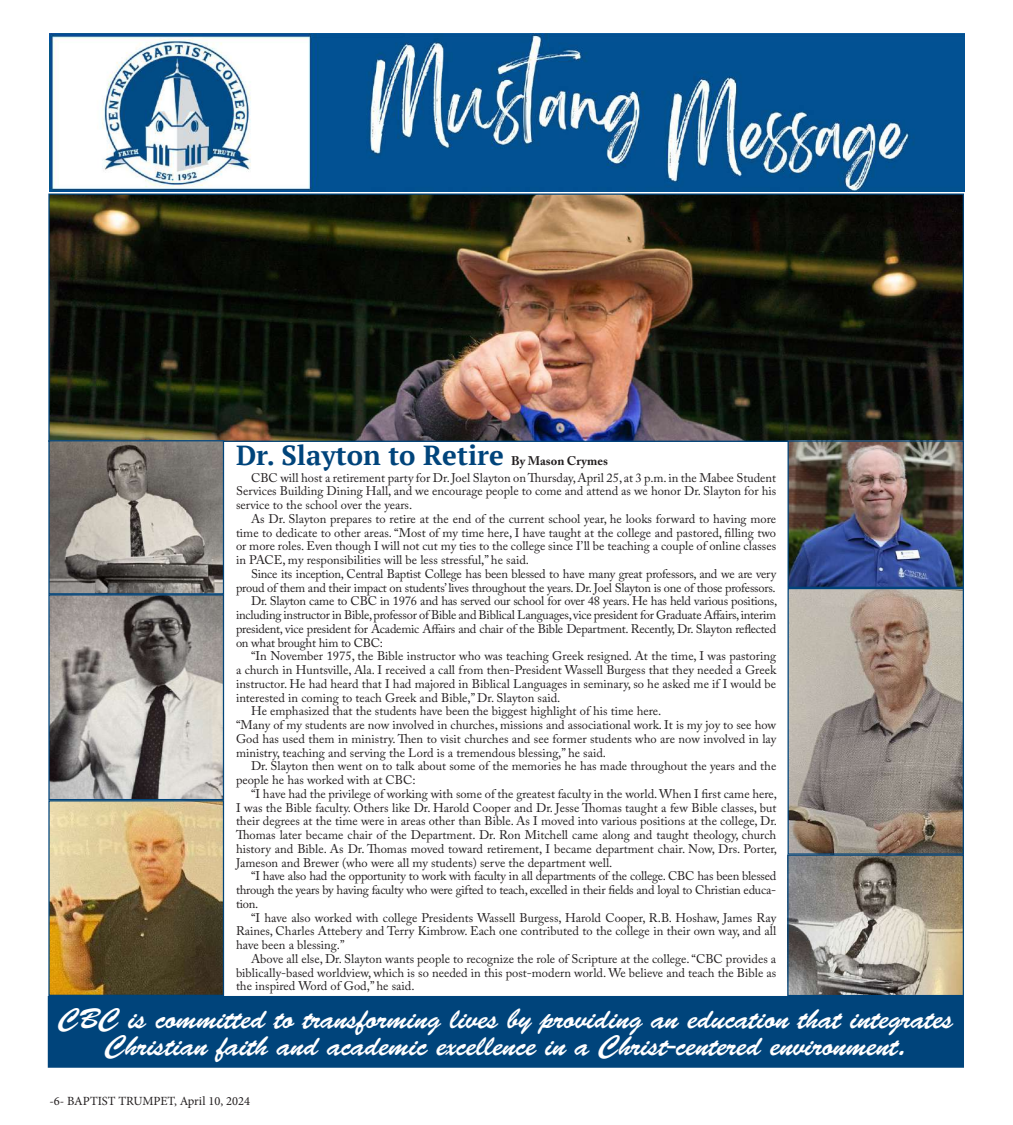
<style>
.page{position:relative;width:1013px;height:1125px;background:#fff}
.page>*{position:absolute;margin:0;border:0;box-sizing:border-box;transform-origin:0 0}
.t1{font:28.75px/27.5px "Brush Script Std";letter-spacing:-.01em;color:#fff;text-align:center}
.t2{font:700 27.5px "PT Serif";color:#00447b}
.t3{font:12.5px/13.8px "Adobe Caslon Pro";color:#231f20;text-align:justify}
.t4{font:12.5px "Adobe Caslon Pro";letter-spacing:-.02em;color:#231f20}
.t5{font:12.5px "Minion Pro";color:#231f20}
.s1{font-family:"Adobe Caslon Pro";font-size:12.5px;color:#231f20}
</style>
<div class="page">
<img style="left:50px;top:196px;width:912px;height:244px">
<img style="left:789px;top:590px;width:173px;height:404px">
<div style="left:787px;top:854px;width:177px;height:142px;border:1px solid #00447b"></div>
<div style="left:787px;top:588px;width:177px;height:267px;border:1px solid #00447b"></div>
<img style="left:50px;top:442px;width:172px;height:552px">
<div style="left:48px;top:800px;width:176px;height:196px;border:1px solid #00447b"></div>
<div style="left:48px;top:594px;width:176px;height:206px;border:1px solid #00447b"></div>
<div style="left:48px;top:440px;width:176px;height:154px;border:1px solid #00447b"></div>
<img style="left:789px;top:442px;width:173px;height:144px">
<div style="left:787px;top:440px;width:177px;height:148px;border:1px solid #00447b"></div>
<img style="left:49px;top:33px;width:915px;height:159px">
<div style="left:48px;top:997px;width:915px;height:70px;background:#00447b"></div>
<div style="left:48px;top:996px;width:916px;height:72px;border:1px solid #00447b"></div>
<h2 class="t2" style="left:236px;top:437px;width:373px">Dr. Slayton to Retire <span class="s1">By Mason Crymes</span></h2>
<p class="t3" style="left:236px;top:470px;width:541px;text-indent:15px">CBC will host a retirement party for Dr. Joel Slayton on Thursday, April 25, at 3 p.m. in the Mabee Student Services Building Dining Hall, and we encourage people to come and attend as we honor Dr. Slayton for his service to the school over the years.</p>
<p class="t3" style="left:236px;top:512px;width:542px;text-indent:15px">As Dr. Slayton prepares to retire at the end of the current school year, he looks forward to having more time to dedicate to other areas. “Most of my time here, I have taught at the college and pastored, filling two or more roles. Even though I will not cut my ties to the college since I’ll be teaching a couple of online classes in PACE, my responsibilities will be less stressful,” he said.</p>
<p class="t4" style="left:251px;top:566px;width:526px">Since its inception, Central Baptist College has been blessed to have many great professors, and we are very</p>
<p class="t4" style="left:236px;top:580px;width:541px">proud of them and their impact on students’ lives throughout the years. Dr. Joel Slayton is one of those professors.</p>
<p class="t4" style="left:251px;top:594px;width:527px">Dr. Slayton came to CBC in 1976 and has served our school for over 48 years. He has held various positions,</p>
<p class="t4" style="left:236px;top:607px;width:542px">including instructor in Bible, professor of Bible and Biblical Languages, vice president for Graduate Affairs, interim</p>
<p class="t4" style="left:236px;top:621px;width:541px">president, vice president for Academic Affairs and chair of the Bible Department. Recently, Dr. Slayton reflected</p>
<p class="t4" style="left:236px;top:635px;width:149px">on what brought him to CBC:</p>
<p class="t3" style="left:251px;top:649px;width:527px">“In November 1975, the Bible instructor who was teaching Greek resigned. At the time, I was pastoring</p>
<p class="t3" style="left:236px;top:663px;width:541px">a church in Huntsville, Ala. I received a call from then-President Wassell Burgess that they needed a Greek</p>
<p class="t3" style="left:236px;top:677px;width:541px">instructor. He had heard that I had majored in Biblical Languages in seminary, so he asked me if I would be</p>
<p class="t3" style="left:236px;top:690px;width:326px">interested in coming to teach Greek and Bible,” Dr. Slayton said.</p>
<p class="t3" style="left:251px;top:704px;width:412px">He emphasized that the students have been the biggest highlight of his time here.</p>
<p class="t3" style="left:236px;top:718px;width:541px">“Many of my students are now involved in churches, missions and associational work. It is my joy to see how</p>
<p class="t3" style="left:236px;top:732px;width:542px">God has used them in ministry. Then to visit churches and see former students who are now involved in lay</p>
<p class="t3" style="left:236px;top:745px;width:371px">ministry, teaching and serving the Lord is a tremendous blessing,” he said.</p>
<p class="t3" style="left:251px;top:759px;width:527px">Dr. Slayton then went on to talk about some of the memories he has made throughout the years and the</p>
<p class="t3" style="left:236px;top:773px;width:181px">people he has worked with at CBC:</p>
<p class="t3" style="left:251px;top:787px;width:527px">“I have had the privilege of working with some of the greatest faculty in the world. When I first came here,</p>
<p class="t3" style="left:236px;top:800px;width:542px">I was the Bible faculty. Others like Dr. Harold Cooper and Dr. Jesse Thomas taught a few Bible classes, but</p>
<p class="t3" style="left:236px;top:814px;width:542px">their degrees at the time were in areas other than Bible. As I moved into various positions at the college, Dr.</p>
<p class="t3" style="left:236px;top:828px;width:542px">Thomas later became chair of the Department. Dr. Ron Mitchell came along and taught theology, church</p>
<p class="t3" style="left:236px;top:842px;width:542px">history and Bible. As Dr. Thomas moved toward retirement, I became department chair. Now, Drs. Porter,</p>
<p class="t3" style="left:236px;top:855px;width:378px">Jameson and Brewer (who were all my students) serve the department well.</p>
<p class="t4" style="left:251px;top:869px;width:527px">“I have also had the opportunity to work with faculty in all departments of the college. CBC has been blessed</p>
<p class="t4" style="left:236px;top:882px;width:542px">through the years by having faculty who were gifted to teach, excelled in their fields and loyal to Christian educa-</p>
<p class="t3" style="left:236px;top:897px;width:24px">tion.</p>
<p class="t3" style="left:251px;top:910px;width:526px">“I have also worked with college Presidents Wassell Burgess, Harold Cooper, R.B. Hoshaw, James Ray</p>
<p class="t3" style="left:236px;top:924px;width:542px">Raines, Charles Attebery and Terry Kimbrow. Each one contributed to the college in their own way, and all</p>
<p class="t3" style="left:236px;top:938px;width:110px">have been a blessing.”</p>
<p class="t3" style="left:251px;top:952px;width:527px">Above all else, Dr. Slayton wants people to recognize the role of Scripture at the college. “CBC provides a</p>
<p class="t3" style="left:236px;top:965px;width:542px">biblically-based worldview, which is so needed in this post-modern world. We believe and teach the Bible as</p>
<p class="t3" style="left:236px;top:979px;width:180px">the inspired Word of God,” he said.</p>
<h1 class="t1" style="left:58px;top:1006px;width:896px">CBC is committed to transforming lives by providing an education that integrates<br>Christian faith and academic excellence in a Christ-centered environment.</h1>
<p class="t5" style="left:49px;top:1092px;width:202px">-6- BAPTIST TRUMPET, April 10, 2024</p>
</div>
